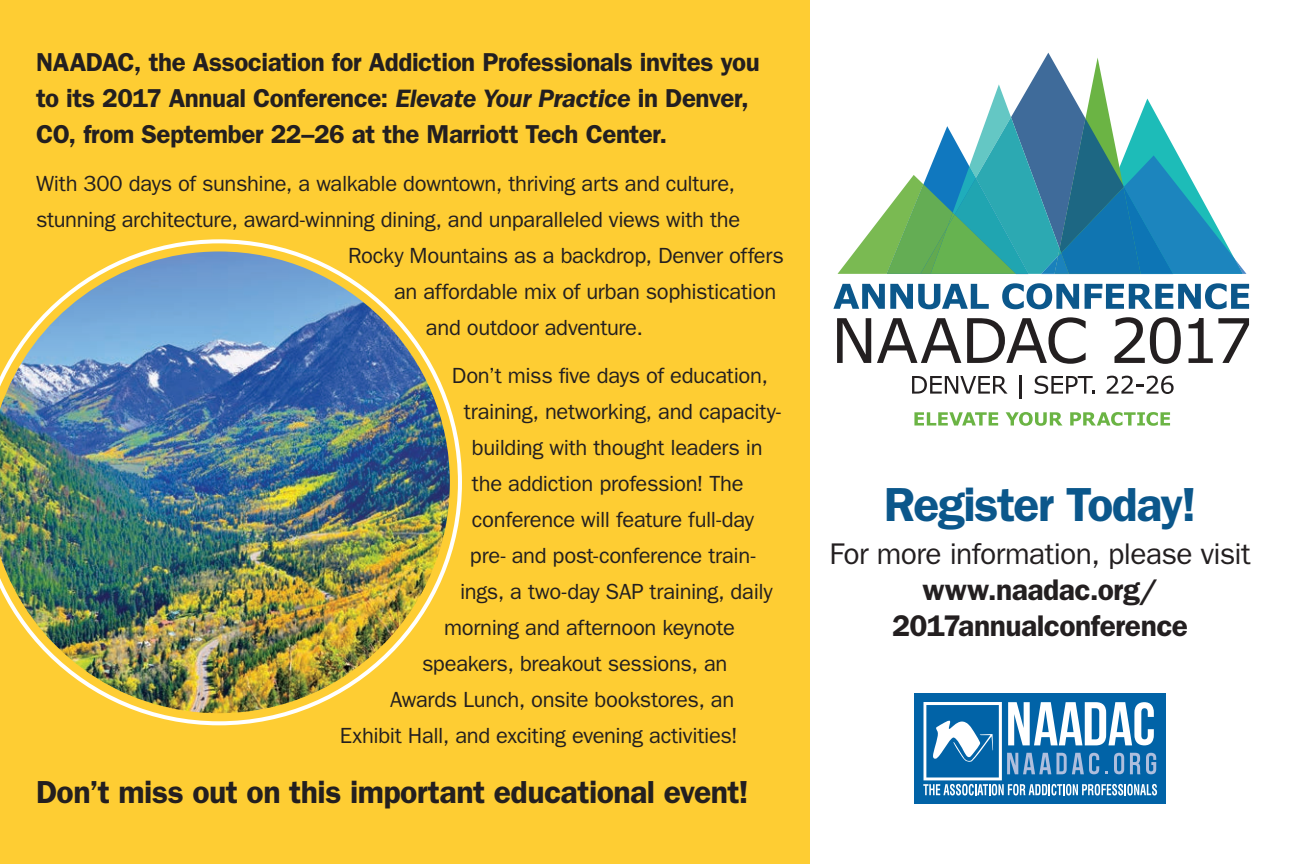
<style>
.page{position:relative;width:1296px;height:864px;background:#fff}
.page>*{position:absolute;margin:0;border:0;box-sizing:border-box;transform-origin:0 0}
.t1{font:600 48px "ITC Franklin Gothic Std";letter-spacing:-.035em;color:#0b578b}
.t2{font:600 32px "ITC Franklin Gothic Std";letter-spacing:-.015em;color:#231f20}
.t3{font:600 30px/36px "ITC Franklin Gothic Std";letter-spacing:-.015em;color:#231f20;text-align:center}
.t4{font:30px "ITC Franklin Gothic Std";letter-spacing:-.02em;color:#231f20}
.t5{font:600 26px/36px "ITC Franklin Gothic Std";letter-spacing:-.015em;color:#231f20}
.t6{font:22px "ITC Franklin Gothic Std";letter-spacing:-.015em;color:#231f20}
.s1{font-style:italic}
</style>
<div class="page">
<div style="left:914px;top:693px;width:252px;height:111px;background:#0163a7"></div>
<svg style="left:923px;top:702px;width:234px;height:93px"></svg>
<div style="left:0;top:0;width:810px;height:864px;background:#fecd33"></div>
<img style="left:0;top:239px;width:462px;height:486px">
<svg style="left:837px;top:318px;width:34px;height:45px"></svg>
<svg style="left:877px;top:318px;width:84px;height:45px"></svg>
<svg style="left:967px;top:317px;width:119px;height:47px"></svg>
<svg style="left:1115px;top:317px;width:66px;height:47px"></svg>
<svg style="left:1189px;top:318px;width:60px;height:45px"></svg>
<svg style="left:912px;top:376px;width:96px;height:18px"></svg>
<hr style="left:1019px;top:375px;width:2px;height:23px;background:#231f20">
<svg style="left:1035px;top:376px;width:59px;height:18px"></svg>
<svg style="left:1107px;top:376px;width:67px;height:18px"></svg>
<svg style="left:914px;top:412px;width:84px;height:14px"></svg>
<svg style="left:1006px;top:412px;width:57px;height:14px"></svg>
<svg style="left:1070px;top:412px;width:100px;height:14px"></svg>
<svg style="left:833px;top:284px;width:156px;height:25px"></svg>
<svg style="left:1002px;top:283px;width:77px;height:26px"></svg>
<svg style="left:1085px;top:283px;width:164px;height:26px"></svg>
<svg style="left:838px;top:53px;width:408px;height:221px"></svg>
<p class="t5" style="left:36px;top:44px;width:725px">NAADAC, the Association for Addiction Professionals invites you to its 2017 Annual Conference: <span class="s1">Elevate Your Practice</span> in Denver,<br>CO, from September 22–26 at the Marriott Tech Center.</p>
<p class="t6" style="left:36px;top:171px;width:701px">With 300 days of sunshine, a walkable downtown, thriving arts and culture,</p>
<p class="t6" style="left:36px;top:207px;width:706px">stunning architecture, award-winning dining, and unparalleled views with the</p>
<p class="t6" style="left:348px;top:243px;width:437px">Rocky Mountains as a backdrop, Denver offers</p>
<p class="t6" style="left:394px;top:279px;width:384px">an affordable mix of urban sophistication</p>
<p class="t6" style="left:426px;top:315px;width:219px">and outdoor adventure.</p>
<p class="t6" style="left:452px;top:363px;width:318px">Don’t miss five days of education,</p>
<p class="t6" style="left:464px;top:399px;width:319px">training, networking, and capacity-</p>
<p class="t6" style="left:472px;top:435px;width:292px">building with thought leaders in</p>
<p class="t6" style="left:472px;top:470px;width:273px">the addiction profession! The</p>
<p class="t6" style="left:472px;top:506px;width:284px">conference will feature full-day</p>
<p class="t6" style="left:470px;top:542px;width:287px">pre- and post-conference train-</p>
<p class="t6" style="left:460px;top:578px;width:314px">ings, a two-day SAP training, daily</p>
<p class="t6" style="left:444px;top:614px;width:292px">morning and afternoon keynote</p>
<p class="t6" style="left:422px;top:650px;width:307px">speakers, breakout sessions, an</p>
<p class="t6" style="left:390px;top:686px;width:346px">Awards Lunch, onsite bookstores, an</p>
<p class="t6" style="left:340px;top:722px;width:399px">Exhibit Hall, and exciting evening activities!</p>
<h2 class="t2" style="left:36px;top:773px;width:714px">Don’t miss out on this important educational event!</h2>
<h1 class="t1" style="left:884px;top:476px;width:314px">Register Today!</h1>
<h3 class="t4" style="left:829px;top:536px;width:423px">For more information, please visit</h3>
<h3 class="t3" style="left:892px;top:572px;width:298px">www.naadac.org/<br>2017annualconference</h3>
</div>
